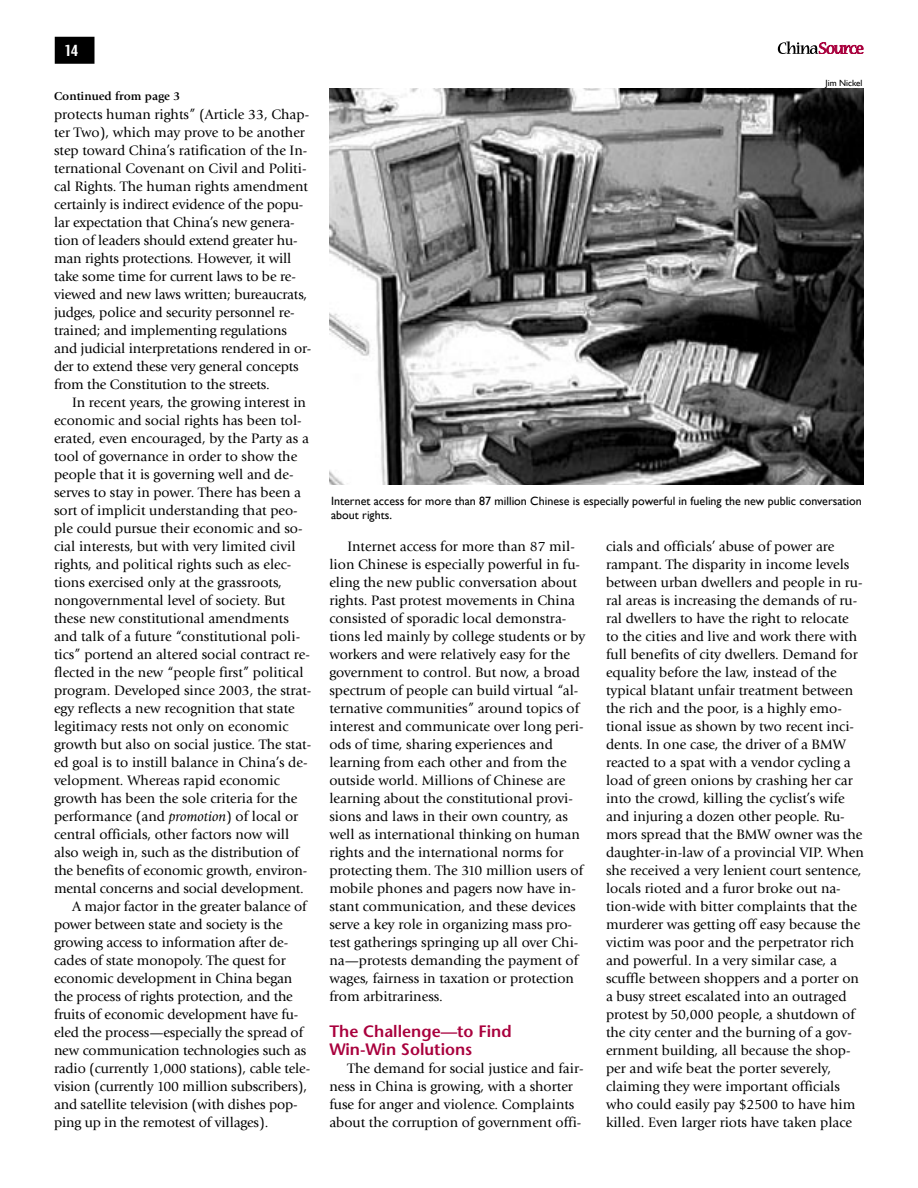
<style>
.page{position:relative;width:918px;height:1188px;background:#fff}
.page>*{position:absolute;margin:0;border:0;box-sizing:border-box;transform-origin:0 0}
.t1{font:600 16.5px/18px "Stone Sans";color:#a9003d}
.t2{font:14.25px/18px "Giovanni";color:#000}
.t3{font:13.5px "Techno";color:#fff}
.t4{font:12px/13.5px "Gill Sans";color:#000}
.t5{font:700 12px "Giovanni";color:#000}
.t6{font:9px "Gill Sans";color:#000}
.s1{font-style:italic}
</style>
<div class="page">
<div style="left:56px;top:38px;width:38px;height:25px;background:#000"></div>
<div style="left:55px;top:37px;width:39px;height:27px;border:2px solid #000"></div>
<svg style="left:778px;top:41px;width:85px;height:13px"></svg>
<img style="left:329px;top:88px;width:535px;height:396px">
<p class="t3" style="left:64px;top:41px;width:15px">14</p>
<p class="t5" style="left:54px;top:89px;width:128px">Continued from page 3</p>
<p class="t2" style="left:54px;top:106px;width:259px">protects human rights” (Article 33, Chap&shy;ter Two), which may prove to be another step toward China’s ratification of the In&shy;ternational Covenant on Civil and Politi&shy;cal Rights. The human rights amendment certainly is indirect evidence of the popu&shy;lar expectation that China’s new genera&shy;tion of leaders should extend greater hu&shy;man rights protections. However, it will take some time for current laws to be re&shy;viewed and new laws written; bureaucrats, judges, police and security personnel re&shy;trained; and implementing regulations and judicial interpretations rendered in or&shy;der to extend these very general concepts from the Constitution to the streets.</p>
<p class="t2" style="left:72px;top:394px;width:236px">In recent years, the growing interest in</p>
<p class="t2" style="left:54px;top:412px;width:249px">economic and social rights has been tol-</p>
<p class="t2" style="left:54px;top:430px;width:256px">erated, even encouraged, by the Party as a</p>
<p class="t2" style="left:54px;top:448px;width:245px">tool of governance in order to show the</p>
<p class="t2" style="left:54px;top:466px;width:241px">people that it is governing well and de-</p>
<p class="t2" style="left:54px;top:484px;width:249px">serves to stay in power. There has been a</p>
<p class="t2" style="left:54px;top:502px;width:245px">sort of implicit understanding that peo-</p>
<p class="t2" style="left:54px;top:520px;width:250px">ple could pursue their economic and so-</p>
<p class="t2" style="left:54px;top:538px;width:243px">cial interests, but with very limited civil</p>
<p class="t2" style="left:54px;top:556px;width:239px">rights, and political rights such as elec-</p>
<p class="t2" style="left:54px;top:574px;width:229px">tions exercised only at the grassroots,</p>
<p class="t2" style="left:54px;top:592px;width:233px">nongovernmental level of society. But</p>
<p class="t2" style="left:54px;top:610px;width:236px">these new constitutional amendments</p>
<p class="t2" style="left:54px;top:628px;width:248px">and talk of a future “constitutional poli-</p>
<p class="t2" style="left:54px;top:646px;width:257px">tics” portend an altered social contract re-</p>
<p class="t2" style="left:54px;top:664px;width:251px">flected in the new “people first” political</p>
<p class="t2" style="left:54px;top:682px;width:259px">program. Developed since 2003, the strat-</p>
<p class="t2" style="left:54px;top:700px;width:242px">egy reflects a new recognition that state</p>
<p class="t2" style="left:54px;top:718px;width:236px">legitimacy rests not only on economic</p>
<p class="t2" style="left:54px;top:736px;width:259px">growth but also on social justice. The stat-</p>
<p class="t2" style="left:54px;top:754px;width:255px">ed goal is to instill balance in China’s de-</p>
<p class="t2" style="left:54px;top:772px;width:227px">velopment. Whereas rapid economic</p>
<p class="t2" style="left:54px;top:790px;width:245px">growth has been the sole criteria for the</p>
<p class="t2" style="left:54px;top:808px;width:246px">performance (and <span class="s1">promotion</span>) of local or</p>
<p class="t2" style="left:54px;top:826px;width:237px">central officials, other factors now will</p>
<p class="t2" style="left:54px;top:844px;width:246px">also weigh in, such as the distribution of</p>
<p class="t2" style="left:54px;top:862px;width:255px">the benefits of economic growth, environ-</p>
<p class="t2" style="left:54px;top:880px;width:252px">mental concerns and social development.</p>
<p class="t2" style="left:72px;top:898px;width:236px">A major factor in the greater balance of</p>
<p class="t2" style="left:54px;top:916px;width:230px">power between state and society is the</p>
<p class="t2" style="left:54px;top:934px;width:236px">growing access to information after de-</p>
<p class="t2" style="left:54px;top:952px;width:233px">cades of state monopoly. The quest for</p>
<p class="t2" style="left:54px;top:970px;width:240px">economic development in China began</p>
<p class="t2" style="left:54px;top:988px;width:240px">the process of rights protection, and the</p>
<p class="t2" style="left:54px;top:1006px;width:246px">fruits of economic development have fu-</p>
<p class="t2" style="left:54px;top:1024px;width:251px">eled the process—especially the spread of</p>
<p class="t2" style="left:54px;top:1042px;width:254px">new communication technologies such as</p>
<p class="t2" style="left:54px;top:1060px;width:258px">radio (currently 1,000 stations), cable tele-</p>
<p class="t2" style="left:54px;top:1078px;width:255px">vision (currently 100 million subscribers),</p>
<p class="t2" style="left:54px;top:1096px;width:245px">and satellite television (with dishes pop-</p>
<p class="t2" style="left:54px;top:1114px;width:216px">ping up in the remotest of villages).</p>
<p class="t6" style="left:826px;top:77px;width:38px">Jim Nickel</p>
<p class="t4" style="left:331px;top:494px;width:532px">Internet access for more than 87 million Chinese is especially powerful in fueling the new public conversation about rights.</p>
<p class="t2" style="left:329px;top:537px;width:257px;text-indent:18px">Internet access for more than 87 mil&shy;lion Chinese is especially powerful in fu&shy;eling the new public conversation about rights. Past protest movements in China consisted of sporadic local demonstra&shy;tions led mainly by college students or by workers and were relatively easy for the government to control. But now, a broad spectrum of people can build virtual “al&shy;ternative communities” around topics of interest and communicate over long peri&shy;ods of time, sharing experiences and learning from each other and from the outside world. Millions of Chinese are learning about the constitutional provi&shy;sions and laws in their own country, as well as international thinking on human rights and the international norms for protecting them. The 310 million users of mobile phones and pagers now have in&shy;stant communication, and these devices serve a key role in organizing mass pro&shy;test gatherings springing up all over Chi&shy;na—protests demanding the payment of wages, fairness in taxation or protection from arbitrariness.</p>
<p class="t1" style="left:329px;top:1022px;width:184px">The Challenge—to Find<br>Win-Win Solutions</p>
<p class="t2" style="left:329px;top:1059px;width:256px;text-indent:18px">The demand for social justice and fair&shy;ness in China is growing, with a shorter fuse for anger and violence. Complaints about the corruption of government offi-</p>
<p class="t2" style="left:606px;top:537px;width:259px">cials and officials’ abuse of power are rampant. The disparity in income levels between urban dwellers and people in ru&shy;ral areas is increasing the demands of ru&shy;ral dwellers to have the right to relocate to the cities and live and work there with full benefits of city dwellers. Demand for equality before the law, instead of the typical blatant unfair treatment between the rich and the poor, is a highly emo&shy;tional issue as shown by two recent inci&shy;dents. In one case, the driver of a BMW reacted to a spat with a vendor cycling a load of green onions by crashing her car into the crowd, killing the cyclist’s wife and injuring a dozen other people. Ru&shy;mors spread that the BMW owner was the daughter-in-law of a provincial VIP. When she received a very lenient court sentence, locals rioted and a furor broke out na&shy;tion-wide with bitter complaints that the murderer was getting off easy because the victim was poor and the perpetrator rich and powerful. In a very similar case, a scuffle between shoppers and a porter on a busy street escalated into an outraged protest by 50,000 people, a shutdown of the city center and the burning of a gov&shy;ernment building, all because the shop&shy;per and wife beat the porter severely, claiming they were important officials who could easily pay $2500 to have him killed. Even larger riots have taken place</p>
</div>
